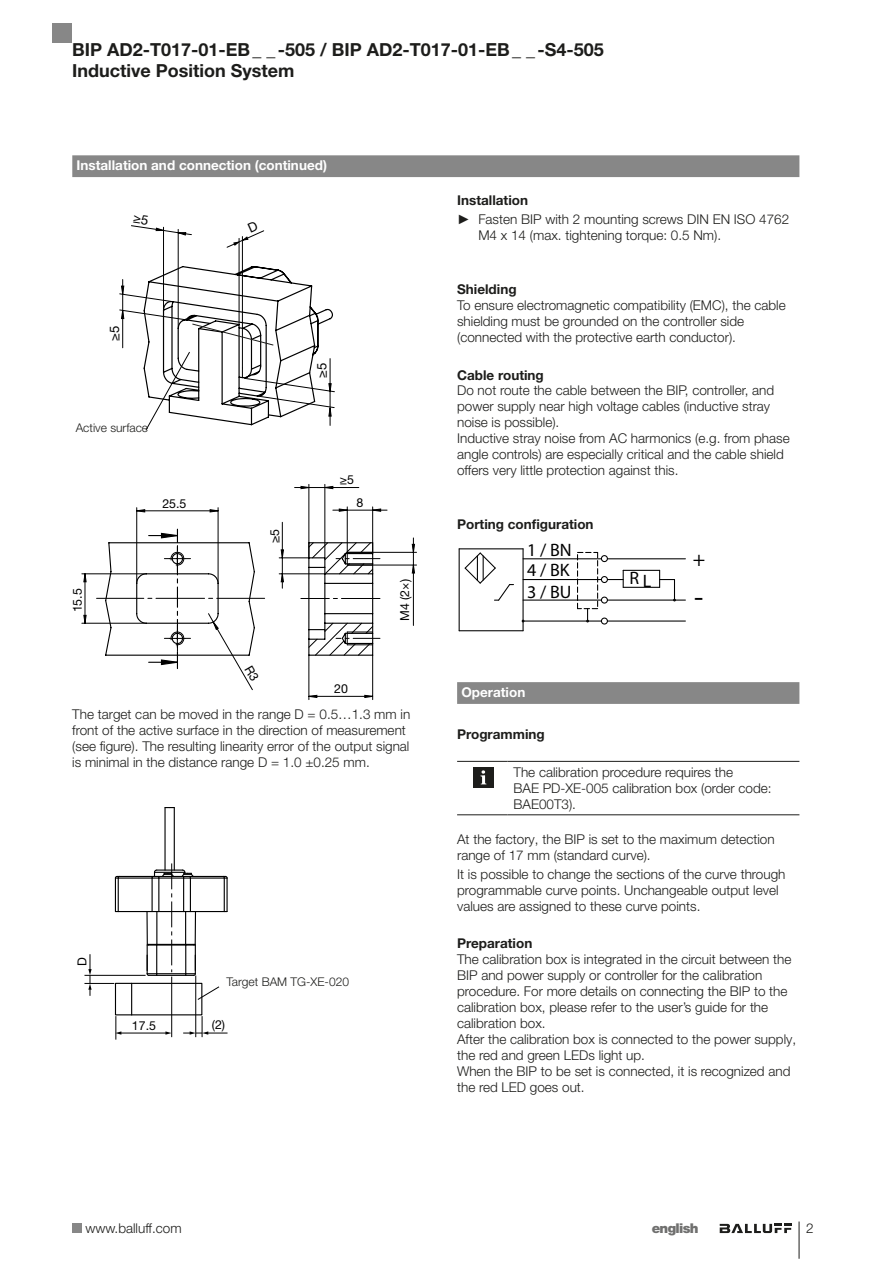
<style>
.page{position:relative;width:893px;height:1263px;background:#fff}
.page>*{position:absolute;margin:0;border:0;box-sizing:border-box;transform-origin:0 0}
.t1{font:30px "Myriad Pro";color:#000}
.t2{font:21px "Myriad Pro";color:#000}
.t3{font:700 18px/20.2px "Helvetica Neue LT Pro";color:#1d1d1b}
.t4{font:18px/21.3px "Myriad Pro";color:#000;text-align:justify}
.t5{font:300 13.5px/15.9px "Helvetica Neue LT Pro";color:#1d1d1b}
.t6{font:700 13.5px "Helvetica Neue LT Pro";color:#1d1d1b}
.t7{font:700 13.5px "Helvetica Neue LT Pro";color:#fff}
.t8{font:900 13.5px "Helvetica Neue LT Pro";letter-spacing:-.05em;color:#70706f}
.t9{font:13.2px "Helvetica Neue LT Pro";color:#000}
.t10{font:12.45px "Helvetica Neue LT Pro";color:#000}
.t11{font:12.3px "Helvetica Neue LT Pro";color:#000}
.t12{font:300 12px "Helvetica Neue LT Pro";color:#1d1d1b}
.s1{font-weight:700}
.s2{font-family:"Arial";font-weight:400}
</style>
<div class="page">
<div style="left:72px;top:1223px;width:10px;height:10px;background:#878787"></div>
<div style="left:53px;top:23px;width:19px;height:20px;background:#878787"></div>
<hr style="left:799px;top:1221px;width:1px;height:38px;background:#1d1d1b">
<svg style="left:720px;top:1224px;width:72px;height:9px"></svg>
<hr style="left:372px;top:507px;width:1px;height:45px;background:#000">
<hr style="left:347px;top:507px;width:1px;height:45px;background:#000">
<hr style="left:372px;top:655px;width:1px;height:45px;background:#000">
<hr style="left:309px;top:655px;width:1px;height:45px;background:#000">
<hr style="left:325px;top:484px;width:1px;height:74px;background:#000">
<hr style="left:309px;top:484px;width:1px;height:74px;background:#000">
<hr style="left:325px;top:487px;width:34px;height:1px;background:#000">
<hr style="left:279px;top:573px;width:46px;height:1px;background:#000">
<hr style="left:279px;top:557px;width:30px;height:1px;background:#000">
<hr style="left:282px;top:522px;width:1px;height:36px;background:#000">
<hr style="left:347px;top:552px;width:70px;height:1px;background:#000">
<hr style="left:347px;top:565px;width:70px;height:1px;background:#000">
<hr style="left:413px;top:565px;width:1px;height:60px;background:#000">
<hr style="left:136px;top:508px;width:1px;height:75px;background:#000">
<hr style="left:218px;top:508px;width:1px;height:75px;background:#000">
<hr style="left:82px;top:573px;width:64px;height:1px;background:#000">
<hr style="left:82px;top:623px;width:64px;height:1px;background:#000">
<svg style="left:301px;top:508px;width:86px;height:190px"></svg>
<svg style="left:295px;top:486px;width:38px;height:3px"></svg>
<svg style="left:281px;top:549px;width:3px;height:39px"></svg>
<svg style="left:412px;top:538px;width:3px;height:36px"></svg>
<svg style="left:136px;top:509px;width:83px;height:4px"></svg>
<svg style="left:83px;top:573px;width:4px;height:51px"></svg>
<hr style="left:226px;top:878px;width:2px;height:33px;background:#000">
<hr style="left:115px;top:878px;width:1px;height:33px;background:#000">
<hr style="left:189px;top:876px;width:34px;height:1px;background:#000">
<svg style="left:222px;top:875px;width:6px;height:4px"></svg>
<hr style="left:190px;top:911px;width:34px;height:1px;background:#000">
<hr style="left:224px;top:878px;width:1px;height:33px;background:#000">
<hr style="left:190px;top:877px;width:34px;height:2px;background:#000">
<hr style="left:119px;top:876px;width:34px;height:1px;background:#000">
<svg style="left:114px;top:875px;width:7px;height:4px"></svg>
<hr style="left:118px;top:911px;width:34px;height:1px;background:#000">
<hr style="left:118px;top:877px;width:34px;height:2px;background:#000">
<hr style="left:118px;top:878px;width:1px;height:33px;background:#000">
<hr style="left:164px;top:807px;width:2px;height:63px;background:#000">
<hr style="left:174px;top:807px;width:1px;height:63px;background:#000">
<div style="left:115px;top:983px;width:87px;height:32px;border:1px solid #000"></div>
<hr style="left:131px;top:983px;width:1px;height:32px;background:#000">
<hr style="left:120px;top:1033px;width:47px;height:1px;background:#000">
<svg style="left:165px;top:1031px;width:6px;height:4px"></svg>
<hr style="left:171px;top:976px;width:1px;height:61px;background:#000">
<svg style="left:146px;top:863px;width:51px;height:113px"></svg>
<hr style="left:195px;top:975px;width:1px;height:62px;background:#000">
<svg style="left:183px;top:1016px;width:45px;height:21px"></svg>
<svg style="left:115px;top:1016px;width:6px;height:23px"></svg>
<hr style="left:84px;top:983px;width:30px;height:1px;background:#000">
<hr style="left:84px;top:975px;width:62px;height:1px;background:#000">
<svg style="left:88px;top:954px;width:4px;height:42px"></svg>
<svg style="left:197px;top:986px;width:23px;height:14px"></svg>
<div style="left:457px;top:682px;width:342px;height:22px;background:#878787"></div>
<hr style="left:459px;top:549px;width:1px;height:82px;background:#000">
<hr style="left:459px;top:548px;width:64px;height:1px;background:#000">
<hr style="left:522px;top:549px;width:2px;height:82px;background:#000">
<hr style="left:459px;top:630px;width:64px;height:1px;background:#000">
<hr style="left:607px;top:599px;width:78px;height:2px;background:#000">
<hr style="left:523px;top:599px;width:78px;height:2px;background:#000">
<hr style="left:623px;top:587px;width:37px;height:1px;background:#000">
<hr style="left:623px;top:570px;width:37px;height:1px;background:#000">
<svg style="left:607px;top:570px;width:17px;height:17px"></svg>
<hr style="left:523px;top:579px;width:78px;height:1px;background:#000">
<hr style="left:607px;top:558px;width:78px;height:1px;background:#000">
<hr style="left:523px;top:558px;width:78px;height:1px;background:#000">
<svg style="left:464px;top:552px;width:49px;height:49px"></svg>
<hr style="left:523px;top:620px;width:78px;height:2px;background:#000">
<hr style="left:607px;top:620px;width:78px;height:2px;background:#000">
<div style="left:601px;top:597px;width:7px;height:7px;border:1px solid #000;border-radius:50%"></div>
<div style="left:601px;top:576px;width:7px;height:7px;border:1px solid #000;border-radius:50%"></div>
<div style="left:601px;top:555px;width:7px;height:7px;border:1px solid #000;border-radius:50%"></div>
<div style="left:601px;top:617px;width:7px;height:7px;border:1px solid #000;border-radius:50%"></div>
<svg style="left:659px;top:570px;width:17px;height:31px"></svg>
<svg style="left:577px;top:552px;width:21px;height:70px"></svg>
<hr style="left:457px;top:761px;width:50px;height:1px;background:#1d1d1b">
<hr style="left:507px;top:761px;width:292px;height:1px;background:#1d1d1b">
<hr style="left:457px;top:814px;width:50px;height:1px;background:#1d1d1b">
<hr style="left:507px;top:814px;width:292px;height:1px;background:#1d1d1b">
<div style="left:473px;top:768px;width:20px;height:20px;background:#1d1d1b"></div>
<svg style="left:480px;top:770px;width:6px;height:14px"></svg>
<div style="left:72px;top:155px;width:727px;height:22px;background:#878787"></div>
<svg style="left:119px;top:225px;width:216px;height:206px"></svg>
<svg style="left:97px;top:529px;width:168px;height:161px"></svg>
<h3 class="t3" style="left:72px;top:39px;width:533px">BIP AD2-T017-01-EB_ _-505 / BIP AD2-T017-01-EB_ _-S4-505<br>Inductive Position System</h3>
<p class="t7" style="left:77px;top:157px;width:252px">Installation and connection (continued)</p>
<p class="t9" style="left:106px;top:341px;width:17px;rotate:-90deg">≥5</p>
<p class="t12" style="left:76px;top:421px;width:74px">Active surface</p>
<p class="t11" style="left:162px;top:496px;width:26px">25.5</p>
<p class="t9" style="left:314px;top:378px;width:17px;rotate:-90deg">≥5</p>
<p class="t11" style="left:267px;top:543px;width:16px;rotate:-90deg">≥5</p>
<p class="t11" style="left:340px;top:472px;width:16px">≥5</p>
<p class="t11" style="left:356px;top:495px;width:8px">8</p>
<p class="t11" style="left:70px;top:612px;width:26px;rotate:-90deg">15.5</p>
<p class="t10" style="left:397px;top:621px;width:43px;rotate:-90deg">M4 (2×)</p>
<p class="t11" style="left:334px;top:681px;width:15px">20</p>
<p class="t5" style="left:72px;top:706px;width:339px">The target can be moved in the range D = 0.5…1.3 mm in front of the active surface in the direction of measurement (see figure). The resulting linearity error of the output signal is minimal in the distance range D = 1.0 ±0.25 mm.</p>
<p class="t11" style="left:75px;top:966px;width:10px;rotate:-90deg">D</p>
<p class="t12" style="left:227px;top:975px;width:124px">Target BAM TG-XE-020</p>
<p class="t11" style="left:132px;top:1018px;width:26px">17.5</p>
<p class="t11" style="left:212px;top:1017px;width:15px">(2)</p>
<p class="t5" style="left:457px;top:191px;width:334px;line-height:18.9px"><span class="s1">Installation<br></span><span class="s2">►</span> Fasten BIP with 2 mounting screws DIN EN ISO 4762</p>
<p class="t5" style="left:478px;top:227px;width:244px">M4 x 14 (max. tightening torque: 0.5 Nm).</p>
<p class="t6" style="left:457px;top:281px;width:61px">Shielding</p>
<p class="t5" style="left:457px;top:297px;width:330px">To ensure electromagnetic compatibility (EMC), the cable shielding must be grounded on the controller side (connected with the protective earth conductor).</p>
<p class="t6" style="left:457px;top:366px;width:88px">Cable routing</p>
<p class="t5" style="left:457px;top:382px;width:334px">Do not route the cable between the BIP, controller, and power supply near high voltage cables (inductive stray noise is possible).<br>Inductive stray noise from AC harmonics (e.g. from phase angle controls) are especially critical and the cable shield offers very little protection against this.</p>
<p class="t6" style="left:457px;top:515px;width:138px">Porting configuration</p>
<h3 class="t4" style="left:527px;top:539px;width:46px">1 / BN 4 / BK 3 / BU</h3>
<h2 class="t2" style="left:693px;top:546px;width:14px">+</h2>
<h1 class="t1" style="left:694px;top:578px;width:11px">-</h1>
<h3 class="t4" style="left:630px;top:568px;width:23px">RL</h3>
<p class="t7" style="left:461px;top:684px;width:65px">Operation</p>
<p class="t6" style="left:457px;top:726px;width:89px">Programming</p>
<p class="t5" style="left:513px;top:764px;width:260px">The calibration procedure requires the<br>BAE PD-XE-005 calibration box (order code:<br>BAE00T3).</p>
<p class="t5" style="left:457px;top:831px;width:319px">At the factory, the BIP is set to the maximum detection range of 17 mm (standard curve).</p>
<p class="t5" style="left:457px;top:866px;width:330px">It is possible to change the sections of the curve through programmable curve points. Unchangeable output level values are assigned to these curve points.</p>
<p class="t6" style="left:457px;top:935px;width:77px">Preparation</p>
<p class="t5" style="left:457px;top:951px;width:341px">The calibration box is integrated in the circuit between the BIP and power supply or controller for the calibration procedure. For more details on connecting the BIP to the calibration box, please refer to the user’s guide for the calibration box.<br>After the calibration box is connected to the power supply, the red and green LEDs light up.<br>When the BIP to be set is connected, it is recognized and the red LED goes out.</p>
<p class="t5" style="left:85px;top:1220px;width:98px">www.balluff.com</p>
<p class="t8" style="left:652px;top:1220px;width:48px">english</p>
<p class="t5" style="left:806px;top:1220px;width:9px">2</p>
</div>
